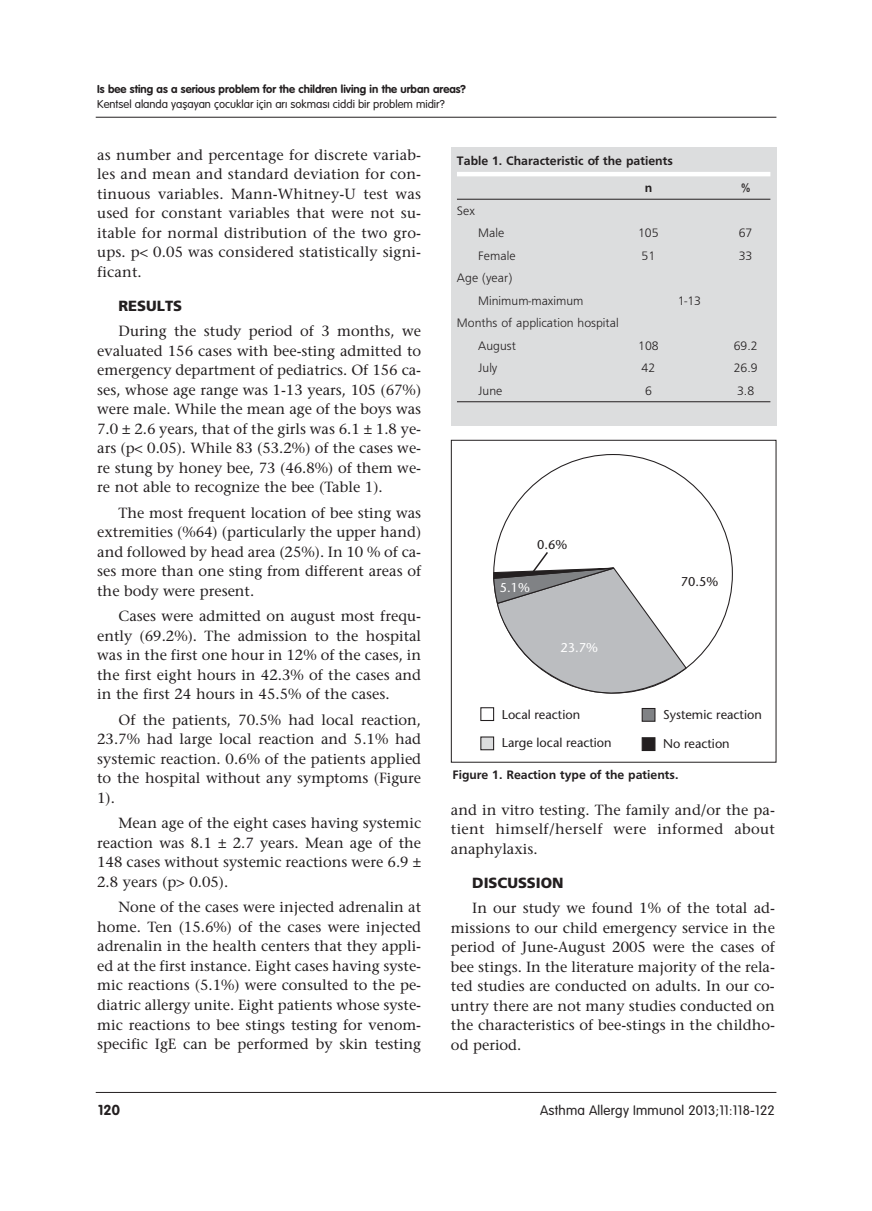
<style>
.page{position:relative;width:872px;height:1211px;background:#fff}
.page>*{position:absolute;margin:0;border:0;box-sizing:border-box;transform-origin:0 0}
.t1{font:14.7px/19.5px "Stone Serif";color:#231f20;text-align:justify}
.t2{font:900 14.7px "Frutiger";color:#231f20}
.t3{font:700 14.25px "VAG Rounded";color:#231f20}
.t4{font:300 13.5px "VAG Rounded";letter-spacing:.015em;color:#231f20}
.t5{font:300 12.75px/22.5px "Frutiger";color:#231f20}
.t6{font:700 12.75px/27.2px "Frutiger";color:#231f20}
.t7{font:12.75px "Stone Sans";color:#231f20}
.t8{font:12.75px "Stone Sans";color:#fff}
.t9{font:300 11.25px "VAG Rounded";color:#231f20}
.t10{font:700 11.25px "VAG Rounded";color:#231f20}
</style>
<div class="page">
<hr style="left:96px;top:117px;width:680px;height:1px;background:#231f20">
<hr style="left:96px;top:1092px;width:680px;height:1px;background:#231f20">
<div style="left:451px;top:147px;width:325px;height:279px;background:#dcddde"></div>
<hr style="left:457px;top:172px;width:313px;height:4px;background:#fff">
<hr style="left:457px;top:199px;width:313px;height:1px;background:#231f20">
<hr style="left:457px;top:401px;width:313px;height:1px;background:#231f20">
<div style="left:480px;top:707px;width:14px;height:14px;border:1px solid #231f20"></div>
<div style="left:480px;top:736px;width:14px;height:14px;background:#dcddde;border:1px solid #231f20"></div>
<div style="left:641px;top:737px;width:14px;height:14px;background:#231f20;border:1px solid #231f20"></div>
<svg style="left:492px;top:550px;width:195px;height:172px"></svg>
<div style="left:451px;top:440px;width:325px;height:322px;border:1px solid #231f20"></div>
<p class="t10" style="left:97px;top:84px;width:370px">Is bee sting as a serious problem for the children living in the urban areas?</p>
<p class="t9" style="left:97px;top:99px;width:349px">Kentsel alanda yaflayan çocuklar için ar› sokmas› ciddi bir problem midir?</p>
<p class="t1" style="left:97px;top:146px;width:325px">as number and percentage for discrete variab&shy;les and mean and standard deviation for con&shy;tinuous variables. Mann-Whitney-U test was used for constant variables that were not su&shy;itable for normal distribution of the two gro&shy;ups. p&lt; 0.05 was considered statistically signi&shy;ficant.</p>
<p class="t2" style="left:118px;top:300px;width:65px">RESULTS</p>
<p class="t1" style="left:97px;top:323px;width:325px;text-indent:21px">During the study period of 3 months, we evaluated 156 cases with bee-sting admitted to emergency department of pediatrics. Of 156 ca&shy;ses, whose age range was 1-13 years, 105 (67%) were male. While the mean age of the boys was 7.0 ± 2.6 years, that of the girls was 6.1 ± 1.8 ye&shy;ars (p&lt; 0.05). While 83 (53.2%) of the cases we&shy;re stung by honey bee, 73 (46.8%) of them we&shy;re not able to recognize the bee (Table 1).</p>
<p class="t1" style="left:97px;top:504px;width:325px;text-indent:21px">The most frequent location of bee sting was extremities (%64) (particularly the upper hand) and followed by head area (25%). In 10 % of ca&shy;ses more than one sting from different areas of the body were present.</p>
<p class="t1" style="left:97px;top:608px;width:325px;text-indent:21px">Cases were admitted on august most frequ&shy;ently (69.2%). The admission to the hospital was in the first one hour in 12% of the cases, in the first eight hours in 42.3% of the cases and in the first 24 hours in 45.5% of the cases.</p>
<p class="t1" style="left:97px;top:711px;width:325px;text-indent:21px">Of the patients, 70.5% had local reaction, 23.7% had large local reaction and 5.1% had systemic reaction. 0.6% of the patients applied to the hospital without any symptoms (Figure 1).</p>
<p class="t1" style="left:97px;top:815px;width:325px;text-indent:21px">Mean age of the eight cases having systemic reaction was 8.1 ± 2.7 years. Mean age of the 148 cases without systemic reactions were 6.9 ± 2.8 years (p&gt; 0.05).</p>
<p class="t1" style="left:97px;top:899px;width:325px;text-indent:21px">None of the cases were injected adrenalin at home. Ten (15.6%) of the cases were injected adrenalin in the health centers that they appli&shy;ed at the first instance. Eight cases having syste&shy;mic reactions (5.1%) were consulted to the pe&shy;diatric allergy unite. Eight patients whose syste&shy;mic reactions to bee stings testing for venom&shy;specific IgE can be performed by skin testing</p>
<p class="t6" style="left:644px;top:148px;width:30px;text-indent:-188px">Table 1. Characteristic of the patients n</p>
<p class="t5" style="left:457px;top:200px;width:20px">Sex</p>
<p class="t6" style="left:741px;top:175px;width:11px">%</p>
<p class="t5" style="left:478px;top:223px;width:28px">Male</p>
<p class="t5" style="left:638px;top:223px;width:22px">105</p>
<p class="t5" style="left:738px;top:223px;width:15px">67</p>
<p class="t5" style="left:478px;top:245px;width:39px">Female</p>
<p class="t5" style="left:641px;top:245px;width:15px">51</p>
<p class="t5" style="left:738px;top:245px;width:15px">33</p>
<p class="t5" style="left:478px;top:268px;width:107px;text-indent:-21px">Age (year)<br>Minimum-maximum</p>
<p class="t5" style="left:677px;top:290px;width:25px">1-13</p>
<p class="t5" style="left:478px;top:313px;width:142px;text-indent:-21px">Months of application hospital<br>August</p>
<p class="t5" style="left:638px;top:335px;width:22px">108</p>
<p class="t5" style="left:733px;top:335px;width:25px">69.2</p>
<p class="t5" style="left:478px;top:358px;width:21px">July</p>
<p class="t5" style="left:641px;top:358px;width:15px">42</p>
<p class="t5" style="left:733px;top:358px;width:25px">26.9</p>
<p class="t5" style="left:478px;top:380px;width:26px">June</p>
<p class="t5" style="left:645px;top:380px;width:8px">6</p>
<p class="t5" style="left:737px;top:380px;width:19px">3.8</p>
<p class="t7" style="left:537px;top:539px;width:32px">0.6%</p>
<p class="t8" style="left:499px;top:583px;width:32px">5.1%</p>
<p class="t8" style="left:560px;top:643px;width:39px">23.7%</p>
<p class="t7" style="left:502px;top:709px;width:80px">Local reaction</p>
<p class="t7" style="left:502px;top:737px;width:111px">Large local reaction</p>
<p class="t7" style="left:680px;top:577px;width:39px">70.5%</p>
<p class="t7" style="left:663px;top:709px;width:100px">Systemic reaction</p>
<p class="t7" style="left:663px;top:738px;width:68px">No reaction</p>
<p class="t6" style="left:452px;top:762px;width:227px">Figure 1. Reaction type of the patients.</p>
<p class="t1" style="left:451px;top:801px;width:325px">and in vitro testing. The family and/or the pa&shy;tient himself/herself were informed about anaphylaxis.</p>
<p class="t2" style="left:472px;top:876px;width:93px">DISCUSSION</p>
<p class="t1" style="left:451px;top:900px;width:325px;text-indent:21px">In our study we found 1% of the total ad&shy;missions to our child emergency service in the period of June-August 2005 were the cases of bee stings. In the literature majority of the rela&shy;ted studies are conducted on adults. In our co&shy;untry there are not many studies conducted on the characteristics of bee-stings in the childho&shy;od period.</p>
<p class="t3" style="left:98px;top:1104px;width:23px">120</p>
<p class="t4" style="left:540px;top:1104px;width:236px">Asthma Allergy Immunol 2013;11:118-122</p>
</div>
